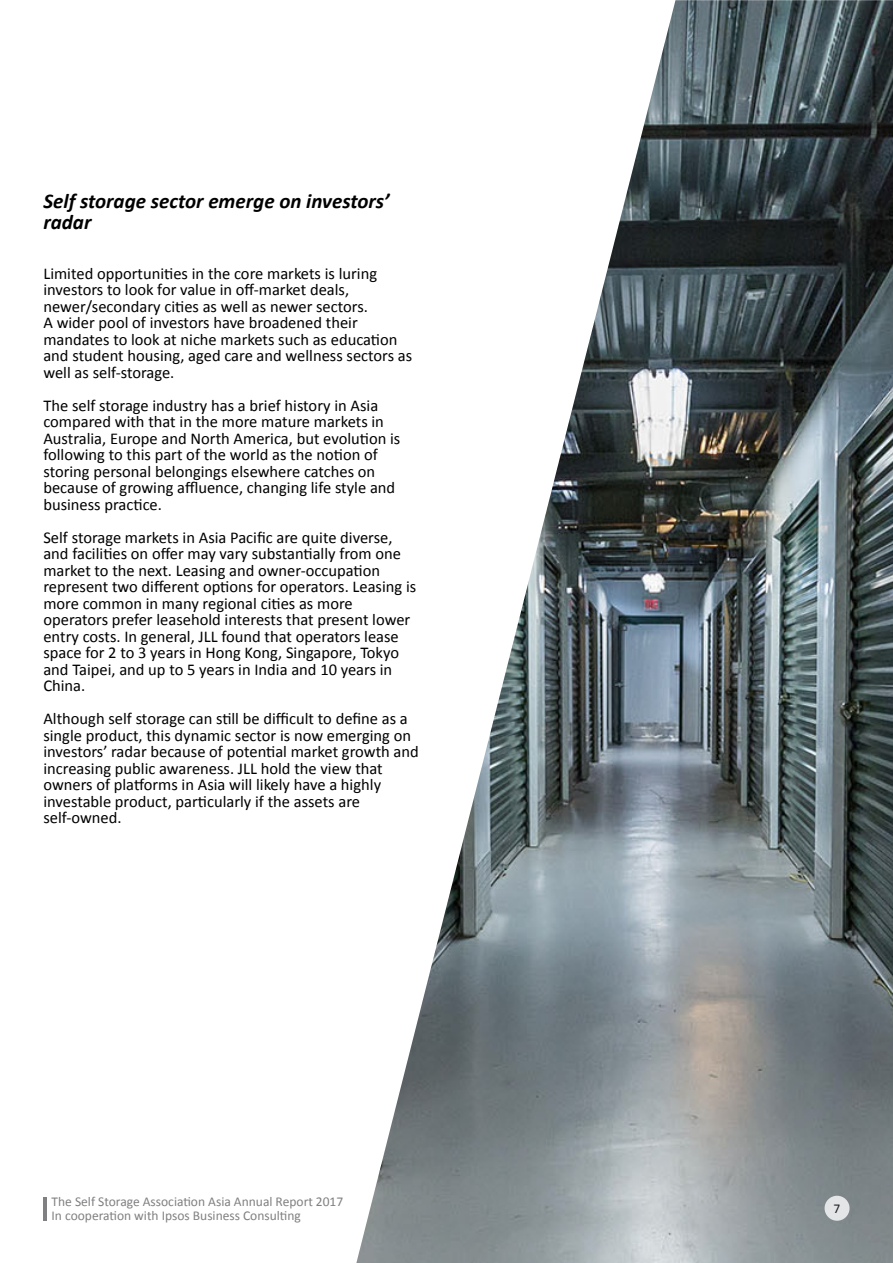
<style>
.page{position:relative;width:893px;height:1263px;background:#fff}
.page>*{position:absolute;margin:0;border:0;box-sizing:border-box;transform-origin:0 0}
.t1{font:italic 700 21px/21px "Calibri";color:#000}
.t2{font:16.5px/16.5px "Calibri";color:#000}
.t3{font:13.5px/13.5px "Calibri";color:#808082}
.t4{font:13.5px "Calibri";color:#231f20}
</style>
<div class="page">
<img style="left:356px;top:0;width:537px;height:1263px">
<hr style="left:44px;top:1198px;width:3px;height:23px;background:#808082">
<div style="left:825px;top:1196px;width:24px;height:25px;background:#e4e5e6;border-radius:50%"></div>
<p class="t1" style="left:43px;top:191px;width:348px">Self storage sector emerge on investors’ radar</p>
<p class="t2" style="left:43px;top:265px;width:370px">Limited opportunities in the core markets is luring investors to look for value in off-market deals, newer/secondary cities as well as newer sectors.<br>A wider pool of investors have broadened their mandates to look at niche markets such as education and student housing, aged care and wellness sectors as well as self-storage.</p>
<p class="t2" style="left:43px;top:397px;width:358px">The self storage industry has a brief history in Asia compared with that in the more mature markets in Australia, Europe and North America, but evolution is following to this part of the world as the notion of storing personal belongings elsewhere catches on because of growing affluence, changing life style and business practice.</p>
<p class="t2" style="left:43px;top:529px;width:374px">Self storage markets in Asia Pacific are quite diverse, and facilities on offer may vary substantially from one market to the next. Leasing and owner-occupation represent two different options for operators. Leasing is more common in many regional cities as more operators prefer leasehold interests that present lower entry costs. In general, JLL found that operators lease space for 2 to 3 years in Hong Kong, Singapore, Tokyo and Taipei, and up to 5 years in India and 10 years in China.</p>
<p class="t2" style="left:43px;top:710px;width:377px">Although self storage can still be difficult to define as a single product, this dynamic sector is now emerging on investors’ radar because of potential market growth and increasing public awareness. JLL hold the view that owners of platforms in Asia will likely have a highly investable product, particularly if the assets are self-owned.</p>
<p class="t3" style="left:52px;top:1195px;width:293px">The Self Storage Association Asia Annual Report 2017<br>In cooperation with Ipsos Business Consulting</p>
<p class="t4" style="left:834px;top:1200px;width:8px">7</p>
</div>
